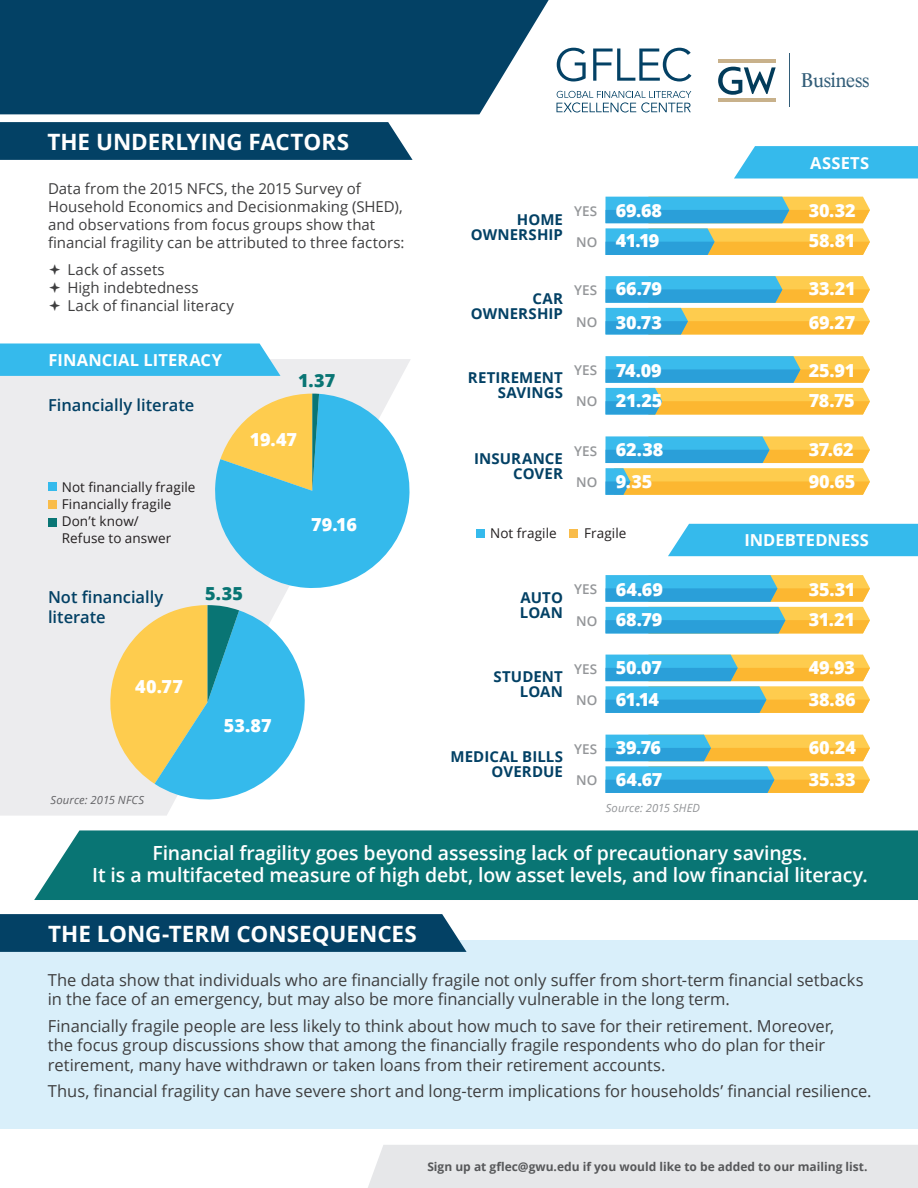
<style>
.page{position:relative;width:918px;height:1188px;background:#fff}
.page>*{position:absolute;margin:0;border:0;box-sizing:border-box;transform-origin:0 0}
.t1{font:700 22.5px "Open Sans";letter-spacing:-.005em;color:#fff}
.t2{font:21px "Lyon";letter-spacing:-.03em;color:#325d78}
.t3{font:600 19.5px/22.5px "Open Sans";letter-spacing:-.01em;color:#fff;text-align:center}
.t4{font:800 18px "Open Sans";letter-spacing:-.015em;color:#fff}
.t5{font:800 18px "Open Sans";color:#097574}
.t6{font:16.5px/19.5px "Open Sans";letter-spacing:-.005em;color:#3e3e3f}
.t7{font:600 16.5px/19.5px "Open Sans";color:#034165}
.t8{font:700 16.5px "Open Sans";letter-spacing:.01em;color:#fff}
.t9{font:15px/18px "Open Sans";color:#3e3e3f}
.t10{font:700 15px/15px "Open Sans";letter-spacing:.005em;color:#034165;text-align:right}
.t11{font:13.5px/17px "Open Sans";letter-spacing:.005em;color:#231f20}
.t12{font:600 13.5px "Open Sans";letter-spacing:.01em;color:#939598}
.t13{font:700 12px "Open Sans";color:#57585a}
.t14{font:italic 11.25px "Open Sans";letter-spacing:.015em;color:#636366}
.t15{font:italic 11.25px "Open Sans";letter-spacing:.01em;color:#939598}
</style>
<div class="page">
<div style="left:0;top:940px;width:918px;height:190px;background:#d9effa"></div>
<svg style="left:0;top:359px;width:410px;height:457px;fill:#ececee"></svg>
<div style="left:34px;top:830px;width:884px;height:70px;background:#097574"></div>
<div style="left:0;top:0;width:549px;height:114px;background:#034165"></div>
<div style="left:368px;top:1145px;width:550px;height:43px;background:#e6e7e9"></div>
<svg style="left:0;top:122px;width:413px;height:38px;background:#0b476a"></svg>
<svg style="left:0;top:343px;width:280px;height:33px;background:#3fbdec"></svg>
<svg style="left:0;top:914px;width:467px;height:38px;background:#0a4669"></svg>
<div style="left:476px;top:529px;width:9px;height:8px;background:#35baec"></div>
<div style="left:569px;top:529px;width:9px;height:8px;background:#f9bc4a"></div>
<div style="left:48px;top:483px;width:8px;height:8px;background:#35baec"></div>
<div style="left:48px;top:500px;width:8px;height:8px;background:#f9bc4a"></div>
<div style="left:48px;top:518px;width:8px;height:8px;background:#097574"></div>
<svg style="left:734px;top:146px;width:184px;height:32px;background:#41beed"></svg>
<div style="left:668px;top:524px;width:250px;height:32px;background:#35baec"></div>
<svg style="left:212px;top:394px;width:198px;height:198px;background:#83cad4"></svg>
<svg style="left:97px;top:605px;width:220px;height:207px;background:#abd1c2"></svg>
<hr style="left:790px;top:53px;width:1px;height:54px;background:#325d78">
<svg style="left:718px;top:67px;width:58px;height:28px"></svg>
<hr style="left:718px;top:99px;width:58px;height:3px;background:#c8b18b">
<hr style="left:718px;top:59px;width:58px;height:4px;background:#c8b18b">
<svg style="left:606px;top:197px;width:264px;height:58px;background:#98bca1"></svg>
<svg style="left:606px;top:276px;width:264px;height:58px;background:#a3be99"></svg>
<svg style="left:606px;top:356px;width:264px;height:58px;background:#a6be97"></svg>
<svg style="left:606px;top:436px;width:264px;height:59px;background:#bdc186"></svg>
<svg style="left:606px;top:575px;width:264px;height:58px;background:#83bbb2"></svg>
<svg style="left:606px;top:655px;width:264px;height:58px;background:#98bca2"></svg>
<svg style="left:606px;top:735px;width:264px;height:58px;background:#9ebd9c"></svg>
<svg style="left:557px;top:48px;width:29px;height:33px"></svg>
<svg style="left:593px;top:48px;width:98px;height:33px"></svg>
<svg style="left:557px;top:91px;width:134px;height:21px"></svg>
<h1 class="t1" style="left:47px;top:126px;width:303px">THE UNDERLYING FACTORS</h1>
<p class="t9" style="left:48px;top:180px;width:358px">Data from the 2015 NFCS, the 2015 Survey of Household Economics and Decisionmaking (SHED), and observations from focus groups show that financial fragility can be attributed to three factors:</p>
<p class="t9" style="left:68px;top:261px;width:168px">Lack of assets<br>High indebtedness<br>Lack of financial literacy</p>
<p class="t8" style="left:49px;top:348px;width:175px">FINANCIAL LITERACY</p>
<p class="t7" style="left:48px;top:395px;width:148px">Financially literate</p>
<p class="t11" style="left:62px;top:478px;width:135px">Not financially fragile<br>Financially fragile<br>Don’t know/<br>Refuse to answer</p>
<p class="t5" style="left:298px;top:366px;width:39px">1.37</p>
<p class="t4" style="left:250px;top:426px;width:49px">19.47</p>
<p class="t4" style="left:311px;top:511px;width:47px">79.16</p>
<p class="t7" style="left:48px;top:587px;width:117px">Not financially literate</p>
<p class="t5" style="left:205px;top:580px;width:39px">5.35</p>
<p class="t4" style="left:135px;top:672px;width:49px">40.77</p>
<p class="t14" style="left:50px;top:792px;width:95px">Source: 2015 NFCS</p>
<p class="t4" style="left:224px;top:711px;width:49px">53.87</p>
<p class="t2" style="left:801px;top:68px;width:70px">Business</p>
<p class="t8" style="left:810px;top:151px;width:61px">ASSETS</p>
<p class="t10" style="left:471px;top:212px;width:94px">HOME<br>OWNERSHIP</p>
<p class="t12" style="left:574px;top:202px;width:25px">YES</p>
<p class="t12" style="left:576px;top:233px;width:23px">NO</p>
<p class="t4" style="left:616px;top:196px;width:48px">69.68</p>
<p class="t4" style="left:616px;top:227px;width:45px">41.19</p>
<p class="t4" style="left:809px;top:196px;width:48px">30.32</p>
<p class="t4" style="left:809px;top:227px;width:48px">58.81</p>
<p class="t10" style="left:471px;top:291px;width:94px">CAR<br>OWNERSHIP</p>
<p class="t12" style="left:574px;top:281px;width:25px">YES</p>
<p class="t12" style="left:576px;top:313px;width:23px">NO</p>
<p class="t4" style="left:616px;top:275px;width:48px">66.79</p>
<p class="t4" style="left:616px;top:308px;width:48px">30.73</p>
<p class="t4" style="left:809px;top:275px;width:48px">33.21</p>
<p class="t4" style="left:809px;top:308px;width:48px">69.27</p>
<p class="t10" style="left:468px;top:370px;width:97px">RETIREMENT<br>SAVINGS</p>
<p class="t12" style="left:574px;top:361px;width:25px">YES</p>
<p class="t12" style="left:576px;top:392px;width:23px">NO</p>
<p class="t4" style="left:616px;top:356px;width:47px">74.09</p>
<p class="t4" style="left:616px;top:387px;width:48px">21.25</p>
<p class="t4" style="left:809px;top:356px;width:48px">25.91</p>
<p class="t4" style="left:809px;top:387px;width:47px">78.75</p>
<p class="t10" style="left:474px;top:451px;width:90px">INSURANCE<br>COVER</p>
<p class="t12" style="left:574px;top:442px;width:25px">YES</p>
<p class="t12" style="left:576px;top:473px;width:23px">NO</p>
<p class="t4" style="left:616px;top:436px;width:49px">62.38</p>
<p class="t4" style="left:616px;top:468px;width:38px">9.35</p>
<p class="t4" style="left:809px;top:436px;width:46px">37.62</p>
<p class="t4" style="left:809px;top:468px;width:48px">90.65</p>
<p class="t11" style="left:490px;top:525px;width:68px">Not fragile</p>
<p class="t11" style="left:584px;top:525px;width:44px">Fragile</p>
<p class="t8" style="left:744px;top:529px;width:126px">INDEBTEDNESS</p>
<p class="t10" style="left:520px;top:590px;width:45px;text-align:left">AUTO<br>LOAN</p>
<p class="t12" style="left:574px;top:580px;width:25px">YES</p>
<p class="t12" style="left:576px;top:611px;width:23px">NO</p>
<p class="t4" style="left:616px;top:576px;width:48px">64.69</p>
<p class="t4" style="left:616px;top:606px;width:48px">68.79</p>
<p class="t4" style="left:809px;top:576px;width:48px">35.31</p>
<p class="t4" style="left:809px;top:606px;width:48px">31.21</p>
<p class="t10" style="left:493px;top:669px;width:71px">STUDENT<br>LOAN</p>
<p class="t12" style="left:574px;top:659px;width:25px">YES</p>
<p class="t12" style="left:576px;top:691px;width:23px">NO</p>
<p class="t4" style="left:616px;top:654px;width:48px">50.07</p>
<p class="t4" style="left:616px;top:686px;width:45px">61.14</p>
<p class="t4" style="left:809px;top:654px;width:48px">49.93</p>
<p class="t4" style="left:809px;top:686px;width:48px">38.86</p>
<p class="t10" style="left:451px;top:749px;width:114px">MEDICAL BILLS<br>OVERDUE</p>
<p class="t12" style="left:574px;top:739px;width:25px">YES</p>
<p class="t12" style="left:576px;top:771px;width:23px">NO</p>
<p class="t4" style="left:616px;top:734px;width:47px">39.76</p>
<p class="t4" style="left:616px;top:766px;width:48px">64.67</p>
<p class="t4" style="left:809px;top:734px;width:49px">60.24</p>
<p class="t4" style="left:809px;top:766px;width:48px">35.33</p>
<p class="t15" style="left:606px;top:800px;width:96px">Source: 2015 SHED</p>
<p class="t3" style="left:92px;top:841px;width:777px">Financial fragility goes beyond assessing lack of precautionary savings.<br>It is a multifaceted measure of high debt, low asset levels, and low financial literacy.</p>
<h1 class="t1" style="left:48px;top:918px;width:370px">THE LONG-TERM CONSEQUENCES</h1>
<p class="t6" style="left:48px;top:970px;width:817px">The data show that individuals who are financially fragile not only suffer from short-term financial setbacks in the face of an emergency, but may also be more financially vulnerable in the long term.</p>
<p class="t6" style="left:48px;top:1015px;width:788px">Financially fragile people are less likely to think about how much to save for their retirement. Moreover, the focus group discussions show that among the financially fragile respondents who do plan for their retirement, many have withdrawn or taken loans from their retirement accounts.</p>
<p class="t6" style="left:48px;top:1081px;width:825px">Thus, financial fragility can have severe short and long-term implications for households’ financial resilience.</p>
<p class="t13" style="left:427px;top:1158px;width:442px">Sign up at gflec@gwu.edu if you would like to be added to our mailing list.</p>
</div>
